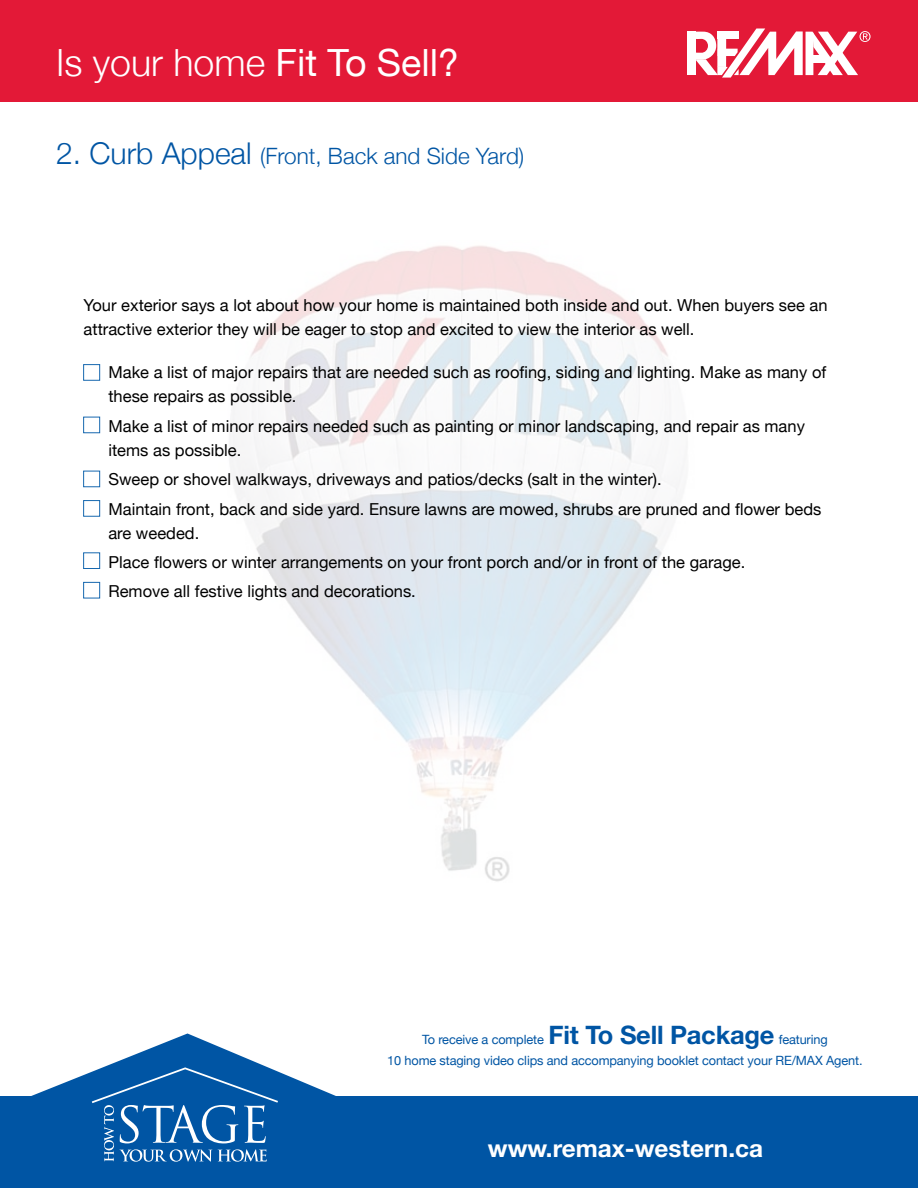
<style>
.page{position:relative;width:918px;height:1188px;background:#fff}
.page>*{position:absolute;margin:0;border:0;box-sizing:border-box;transform-origin:0 0}
.t1{font:300 37.5px "Helvetica Neue";color:#fff}
.t2{font:33px "Adobe Garamond Pro";color:#fff}
.t3{font:700 24.3px "Helvetica Neue";color:#fff}
.t4{font:300 22.5px "Helvetica Neue";color:#0055a4}
.t5{font:16.5px/24px "Helvetica Neue";color:#000}
.t6{font:12.75px/21px "Helvetica Neue";letter-spacing:-.01em;color:#0055a4;text-align:center}
.s1{font-weight:400}
.s2{font-size:30px}
.s3{font-weight:700;font-size:25.5px}
</style>
<div class="page">
<div style="left:0;top:0;width:918px;height:102px;background:#e31937"></div>
<div style="left:687px;top:32px;width:9px;height:43px;background:#fff"></div>
<svg style="left:690px;top:28px;width:181px;height:50px"></svg>
<div style="left:0;top:1096px;width:918px;height:92px;background:#0055a4"></div>
<svg style="left:31px;top:1034px;width:305px;height:128px"></svg>
<img style="left:229px;top:246px;width:451px;height:636px">
<div style="left:83px;top:364px;width:17px;height:17px;border:1px solid #1768af"></div>
<div style="left:83px;top:500px;width:17px;height:17px;border:1px solid #1768af"></div>
<div style="left:83px;top:417px;width:17px;height:16px;border:1px solid #1768af"></div>
<div style="left:83px;top:552px;width:17px;height:17px;border:1px solid #1768af"></div>
<div style="left:83px;top:471px;width:17px;height:16px;border:1px solid #1768af"></div>
<div style="left:83px;top:582px;width:17px;height:16px;border:1px solid #1768af"></div>
<h2 class="t2" style="left:36px;top:35px;width:441px">IS YOUR HOME FIT TO SELL?</h2>
<h1 class="t1" style="left:56px;top:40px;width:404px">Is your home <span class="s1">Fit To Sell?</span></h1>
<h3 class="t4" style="left:56px;top:142px;width:470px"><span class="s2">2. Curb Appeal</span> (Front, Back and Side Yard)</h3>
<p class="t5" style="left:84px;top:293px;width:745px">Your exterior says a lot about how your home is maintained both inside and out. When buyers see an attractive exterior they will be eager to stop and excited to view the interior as well.</p>
<p class="t5" style="left:108px;top:360px;width:719px">Make a list of major repairs that are needed such as roofing, siding and lighting. Make as many of these repairs as possible.</p>
<p class="t5" style="left:108px;top:414px;width:698px">Make a list of minor repairs needed such as painting or minor landscaping, and repair as many items as possible.</p>
<p class="t5" style="left:108px;top:464px;width:714px;line-height:29.4px">Sweep or shovel walkways, driveways and patios/decks (salt in the winter).<br>Maintain front, back and side yard. Ensure lawns are mowed, shrubs are pruned and flower beds</p>
<p class="t5" style="left:108px;top:518px;width:638px;line-height:29.4px">are weeded.<br>Place flowers or winter arrangements on your front porch and/or in front of the garage.<br>Remove all festive lights and decorations.</p>
<p class="t6" style="left:387px;top:1029px;width:477px">To receive a complete <span class="s3">Fit To Sell Package</span> featuring<br>10 home staging video clips and accompanying booklet contact your RE/MAX Agent.</p>
<h3 class="t3" style="left:488px;top:1134px;width:277px">www.remax-western.ca</h3>
</div>
